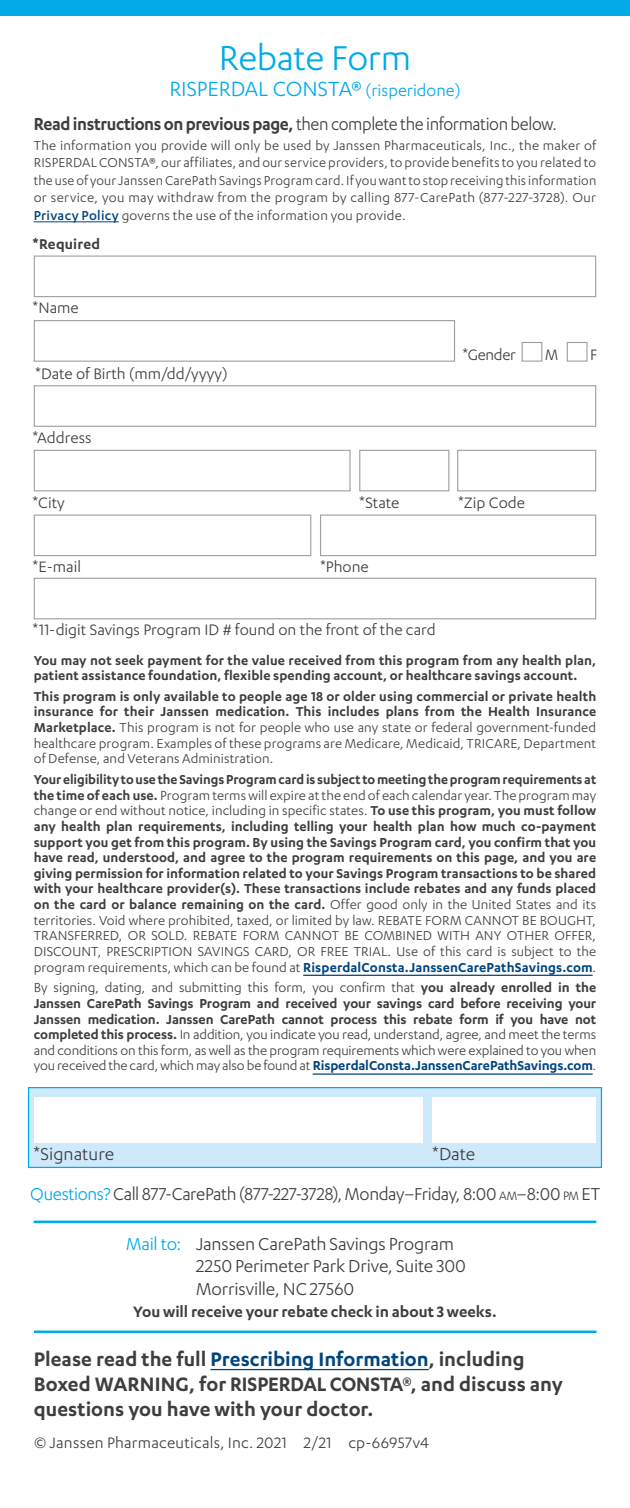
<style>
.page{position:relative;width:630px;height:1508px;background:#fff}
.page>*{position:absolute;margin:0;border:0;box-sizing:border-box;transform-origin:0 0}
.t1{font:40px "Karbon";letter-spacing:-.01em;color:#00abe7}
.t2{font:23.75px "Karbon";color:#00abe7}
.t3{font:600 22.5px/25px "Karbon";color:#3e3e3f}
.t4{font:20px/22.5px "Karbon";letter-spacing:-.015em;color:#3e3e3f}
.t5{font:20px "Karbon";letter-spacing:-.015em;color:#3e3e3f;scale:.94 1}
.t6{font:17.5px "Karbon";color:#3e3e3f}
.t7{font:600 17.5px "Karbon";color:#3e3e3f}
.t8{font:600 16.25px "Karbon";letter-spacing:.01em;color:#3e3e3f}
.t9{font:15px/15.8px "Karbon";letter-spacing:.01em;color:#3e3e3f;text-align:justify}
.t10{font:600 15px/15.8px "Karbon";letter-spacing:.01em;color:#3e3e3f}
.s1{font-size:18.75px}
.s2{font-weight:600}
.s3{font-weight:500;color:#01457f}
.s4{font-weight:400}
.s5{color:#01457f}
.s6{font-weight:600;color:#01457f}
.s7{color:#00abe7}
.s8{font-size:14px}
.s9{font-style:inherit}
</style>
<div class="page">
<hr style="left:210px;top:1368px;width:219px;height:2px;background:#01457f">
<div style="left:0;top:0;width:630px;height:15px;background:#00abe7"></div>
<div style="left:28px;top:1087px;width:574px;height:81px;background:#cee9f9;border:1px solid #00abe7"></div>
<div style="left:34px;top:1097px;width:388px;height:45px;background:#fff"></div>
<div style="left:432px;top:1097px;width:164px;height:45px;background:#fff"></div>
<hr style="left:34px;top:1220px;width:562px;height:3px;background:#00abe7">
<hr style="left:34px;top:1330px;width:563px;height:3px;background:#00abe7">
<hr style="left:303px;top:974px;width:290px;height:2px;background:#01457f">
<hr style="left:313px;top:1073px;width:280px;height:1px;background:#01457f">
<hr style="left:34px;top:221px;width:85px;height:1px;background:#01457f">
<div style="left:34px;top:255px;width:562px;height:42px;background:#fff;border:1px solid #9d9fa2"></div>
<div style="left:34px;top:385px;width:562px;height:42px;background:#fff;border:1px solid #9d9fa2"></div>
<div style="left:34px;top:450px;width:317px;height:41px;background:#fff;border:1px solid #9d9fa2"></div>
<div style="left:359px;top:450px;width:90px;height:41px;background:#fff;border:1px solid #9d9fa2"></div>
<div style="left:457px;top:450px;width:139px;height:41px;background:#fff;border:1px solid #9d9fa2"></div>
<div style="left:34px;top:514px;width:277px;height:42px;background:#fff;border:1px solid #9d9fa2"></div>
<div style="left:34px;top:578px;width:562px;height:41px;background:#fff;border:1px solid #9d9fa2"></div>
<div style="left:320px;top:514px;width:276px;height:42px;background:#fff;border:1px solid #9d9fa2"></div>
<div style="left:34px;top:320px;width:421px;height:42px;background:#fff;border:1px solid #9d9fa2"></div>
<div style="left:522px;top:342px;width:20px;height:20px;background:#fff;border:1px solid #9d9fa2"></div>
<div style="left:567px;top:342px;width:21px;height:20px;background:#fff;border:1px solid #9d9fa2"></div>
<h1 class="t1" style="left:219px;top:36px;width:194px">Rebate Form</h1>
<h2 class="t2" style="left:169px;top:76px;width:293px">RISPERDAL CONSTA® <span class="s1">(risperidone)</span></h2>
<h3 class="t5" style="left:34px;top:113px;width:558px"><span class="s2">Read instructions on previous page,</span> then complete the information below.</h3>
<p class="t9" style="left:34px;top:136px;width:564px;line-height:17.5px">The information you provide will only be used by Janssen Pharmaceuticals, Inc., the maker of RISPERDAL CONSTA®, our affiliates, and our service providers, to provide benefits to you related to the use of your Janssen CarePath Savings Program card. If you want to stop receiving this information or service, you may withdraw from the program by calling 877-CarePath (877-227-3728). Our <span class="s3">Privacy Policy</span> governs the use of the information you provide.</p>
<p class="t8" style="left:33px;top:234px;width:69px">*Required</p>
<p class="t6" style="left:33px;top:298px;width:48px">*Name</p>
<p class="t6" style="left:35px;top:364px;width:194px">*Date of Birth (mm/dd/yyyy)</p>
<p class="t6" style="left:33px;top:428px;width:60px">*Address</p>
<p class="t6" style="left:463px;top:345px;width:55px">*Gender</p>
<p class="t6" style="left:545px;top:345px;width:15px">M</p>
<p class="t6" style="left:590px;top:345px;width:9px">F</p>
<p class="t6" style="left:33px;top:493px;width:34px">*City</p>
<p class="t6" style="left:359px;top:493px;width:42px">*State</p>
<p class="t6" style="left:458px;top:493px;width:69px">*Zip Code</p>
<p class="t6" style="left:33px;top:557px;width:50px">*E-mail</p>
<p class="t6" style="left:320px;top:557px;width:50px">*Phone</p>
<p class="t6" style="left:33px;top:620px;width:405px">*11-digit Savings Program ID # found on the front of the card</p>
<p class="t10" style="left:34px;top:651px;width:564px">You may not seek payment for the value received from this program from any health plan, patient assistance foundation, flexible spending account, or healthcare savings account.</p>
<p class="t9" style="left:34px;top:688px;width:564px"><span class="s2">This program is only available to people age 18 or older using commercial or private health insurance for their Janssen medication. This includes plans from the Health Insurance Marketplace.</span> This program is not for people who use any state or federal government-funded healthcare program. Examples of these programs are Medicare, Medicaid, TRICARE, Department of Defense, and Veterans Administration.</p>
<p class="t10" style="left:34px;top:771px;width:564px;text-align:justify">Your eligibility to use the Savings Program card is subject to meeting the program requirements at the time of each use. <span class="s4">Program terms will expire at the end of each calendar year. The program may change or end without notice, including in specific states.</span> To use this program, you must follow any health plan requirements, including telling your health plan how much co-payment support you get from this program. By using the Savings Program card, you confirm that you have read, understood, and agree to the program requirements on this page, and you are giving permission for information related to your Savings Program transactions to be shared with your healthcare provider(s). These transactions include rebates and any funds placed on the card or balance remaining on the card. <span class="s4">Offer good only in the United States and its territories. Void where prohibited, taxed, or limited by law. REBATE FORM CANNOT BE BOUGHT, TRANSFERRED, OR SOLD. REBATE FORM CANNOT BE COMBINED WITH ANY OTHER OFFER, DISCOUNT, PRESCRIPTION SAVINGS CARD, OR FREE TRIAL. Use of this card is subject to the program requirements, which can be found at</span> <span class="s5">RisperdalConsta.JanssenCarePathSavings.com</span><span class="s4">.</span></p>
<p class="t9" style="left:34px;top:979px;width:564px">By signing, dating, and submitting this form, you confirm that <span class="s2">you already enrolled in the Janssen CarePath Savings Program and received your savings card before receiving your Janssen medication. Janssen CarePath cannot process this rebate form if you have not completed this process.</span> In addition, you indicate you read, understand, agree, and meet the terms and conditions on this form, as well as the program requirements which were explained to you when you received the card, which may also be found at <span class="s6">RisperdalConsta.JanssenCarePathSavings.com</span>.</p>
<h3 class="t4" style="left:34px;top:1142px;width:82px">*Signature</h3>
<h3 class="t4" style="left:432px;top:1142px;width:45px">*Date</h3>
<h3 class="t4" style="left:30px;top:1182px;width:571px"><span class="s7">Questions?</span> Call 877-CarePath (877-227-3728), Monday–Friday, 8:00 <span class="s8">AM</span>–8:00 <span class="s8">PM</span> <span class="s9">ET</span></h3>
<h3 class="t4" style="left:196px;top:1232px;width:271px;text-indent:-70px"><span class="s7">Mail to:</span> Janssen CarePath Savings Program<br>2250 Perimeter Park Drive, Suite 300<br>Morrisville, NC 27560</h3>
<p class="t7" style="left:133px;top:1302px;width:365px">You will receive your rebate check in about 3 weeks.</p>
<h3 class="t3" style="left:34px;top:1345px;width:531px">Please read the full <span class="s5">Prescribing Information</span>, including<br>Boxed WARNING, for RISPERDAL CONSTA®, and discuss any questions you have with your doctor.</h3>
<p class="t6" style="left:34px;top:1433px;width:396px">© Janssen Pharmaceuticals, Inc. 2021 2/21 cp-66957v4</p>
</div>
